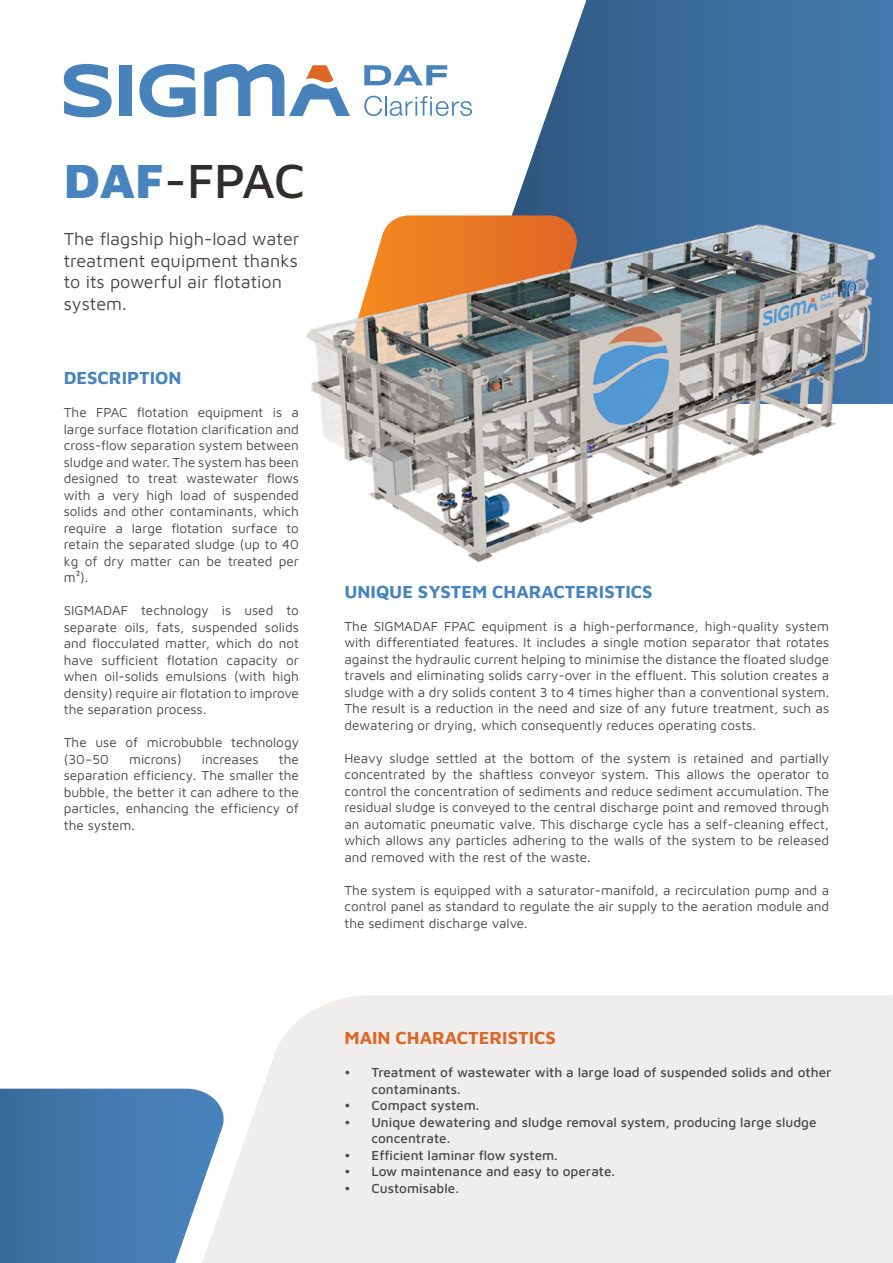
<style>
.page{position:relative;width:893px;height:1263px;background:#fff}
.page>*{position:absolute;margin:0;border:0;box-sizing:border-box;transform-origin:0 0}
.t1{font:500 49.5px "Maven Pro";color:#2f2e2d}
.t2{font:18px/21.6px "Maven Pro";color:#4a4948}
.t3{font:700 18px "Maven Pro";color:#4783bd}
.t4{font:700 18px "Maven Pro";color:#de6626}
.t5{font:700 18px "Maven Pro";color:#4783bc}
.t6{font:13.5px/16.5px "Maven Pro";color:#494949;text-align:justify}
.t7{font:500 13.5px/16.5px "Maven Pro";color:#494949}
.s1{font-weight:900;color:#4783bc}
</style>
<div class="page">
<svg style="left:111px;top:995px;width:782px;height:268px;background:#f0efee"></svg>
<svg style="left:560px;top:0;width:333px;height:75px;background:#4473a1"></svg>
<img style="left:306px;top:75px;width:587px;height:488px">
<svg style="left:64px;top:64px;width:48px;height:53px"></svg>
<svg style="left:139px;top:64px;width:57px;height:53px"></svg>
<svg style="left:364px;top:96px;width:18px;height:20px"></svg>
<div style="left:120px;top:65px;width:12px;height:51px;background:#4882bb"></div>
<hr style="left:385px;top:96px;width:2px;height:20px;background:#4882bb">
<svg style="left:390px;top:96px;width:82px;height:20px"></svg>
<svg style="left:204px;top:64px;width:146px;height:52px"></svg>
<svg style="left:364px;top:65px;width:83px;height:20px"></svg>
<svg style="left:0;top:1089px;width:229px;height:174px;background:#5786b5"></svg>
<h1 class="t1" style="left:64px;top:147px;width:243px"><span class="s1">DAF</span>-FPAC</h1>
<h2 class="t2" style="left:64px;top:227px;width:237px">The flagship high-load water treatment equipment thanks to its powerful air flotation system.</h2>
<h2 class="t5" style="left:64px;top:365px;width:119px">DESCRIPTION</h2>
<p class="t6" style="left:64px;top:403px;width:237px">The FPAC flotation equipment is a large surface flotation clarification and cross-flow separation system between sludge and water. The system has been designed to treat wastewater flows with a very high load of suspended solids and other contaminants, which require a large flotation surface to retain the separated sludge (up to 40 kg of dry matter can be treated per m²).</p>
<p class="t6" style="left:64px;top:601px;width:237px">SIGMADAF technology is used to separate oils, fats, suspended solids and flocculated matter, which do not have sufficient flotation capacity or when oil-solids emulsions (with high density) require air flotation to improve the separation process.</p>
<p class="t6" style="left:64px;top:733px;width:237px">The use of microbubble technology (30–50</p>
<p class="t6" style="left:129px;top:750px;width:54px">microns)</p>
<p class="t6" style="left:202px;top:750px;width:58px">increases</p>
<p class="t6" style="left:64px;top:750px;width:237px;text-indent:215px">the separation efficiency. The smaller the bubble, the better it can adhere to the particles, enhancing the efficiency of the system.</p>
<h2 class="t3" style="left:344px;top:579px;width:310px">UNIQUE SYSTEM CHARACTERISTICS</h2>
<p class="t6" style="left:344px;top:617px;width:486px">The SIGMADAF FPAC equipment is a high-performance, high-quality system with differentiated features. It includes a single motion separator that rotates against the hydraulic current helping to minimise the distance the floated sludge travels and eliminating solids carry-over in the effluent. This solution creates a sludge with a dry solids content 3 to 4 times higher than a conventional system.<br>The result is a reduction in the need and size of any future treatment, such as dewatering or drying, which consequently reduces operating costs.</p>
<p class="t6" style="left:344px;top:749px;width:486px">Heavy sludge settled at the bottom of the system is retained and partially concentrated by the shaftless conveyor system. This allows the operator to control the concentration of sediments and reduce sediment accumulation. The residual sludge is conveyed to the central discharge point and removed through an automatic pneumatic valve. This discharge cycle has a self-cleaning effect, which allows any particles adhering to the walls of the system to be released and removed with the rest of the waste.</p>
<p class="t6" style="left:344px;top:881px;width:486px">The system is equipped with a saturator-manifold, a recirculation pump and a control panel as standard to regulate the air supply to the aeration module and the sediment discharge valve.</p>
<h2 class="t4" style="left:344px;top:1026px;width:213px">MAIN CHARACTERISTICS</h2>
<p class="t7" style="left:371px;top:1063px;width:462px;text-indent:-27px">• Treatment of wastewater with a large load of suspended solids and other contaminants.</p>
<p class="t7" style="left:344px;top:1096px;width:136px">• Compact system.</p>
<p class="t7" style="left:371px;top:1113px;width:447px;text-indent:-27px">• Unique dewatering and sludge removal system, producing large sludge concentrate.</p>
<p class="t7" style="left:344px;top:1146px;width:215px">• Efficient laminar flow system.</p>
<p class="t7" style="left:344px;top:1162px;width:272px">• Low maintenance and easy to operate.</p>
<p class="t7" style="left:344px;top:1179px;width:116px">• Customisable.</p>
</div>
